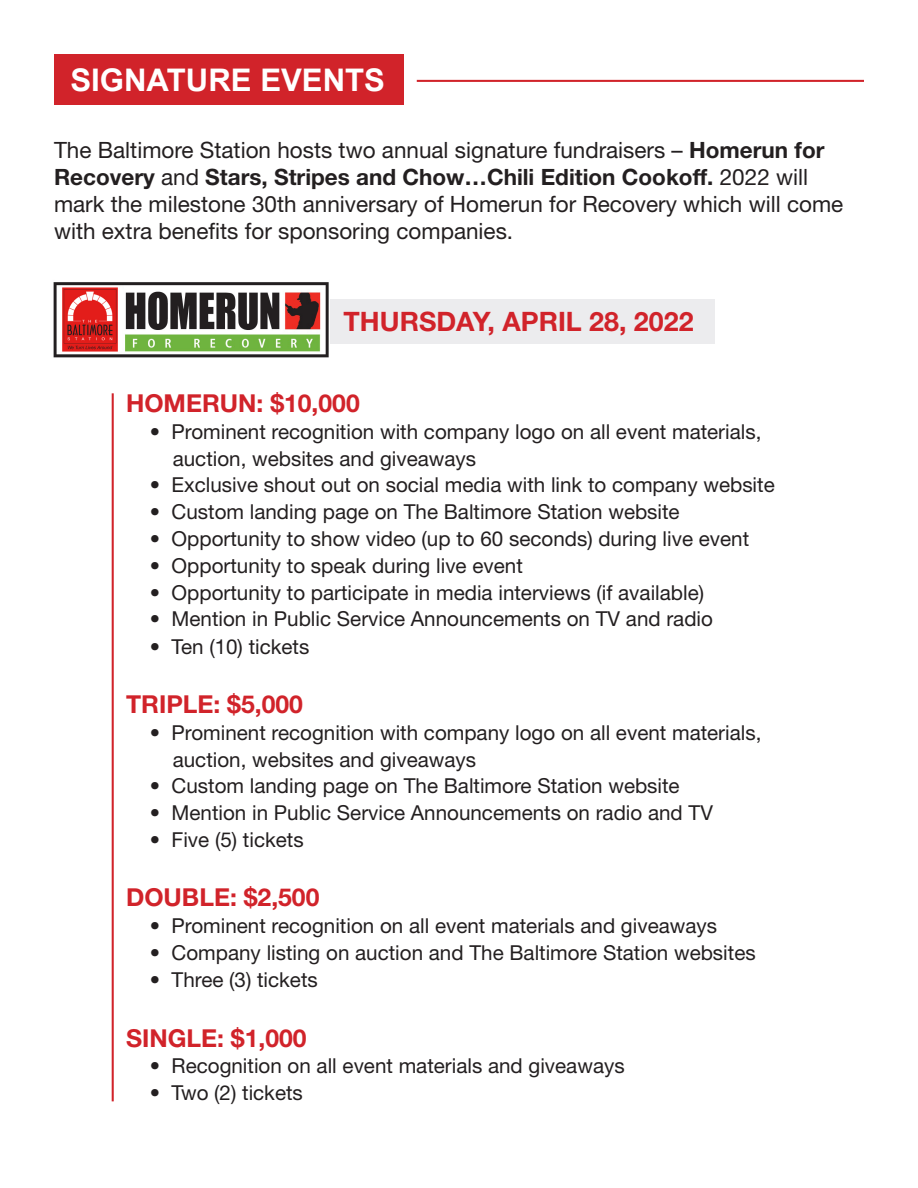
<style>
.page{position:relative;width:918px;height:1188px;background:#fff}
.page>*{position:absolute;margin:0;border:0;box-sizing:border-box;transform-origin:0 0}
.t1{font:700 31.2px "Arial";color:#fff}
.t2{font:700 26.85px "Helvetica Neue LT Std";color:#d1232a}
.t3{font:700 24.75px "Helvetica Neue LT Std";color:#d1232a}
.t4{font:22.5px/27px "Helvetica Neue LT Std";color:#231f20}
.t5{font:20.55px/26.8px "Helvetica Neue LT Std";color:#231f20}
.s1{font-weight:700}
</style>
<div class="page">
<div style="left:43px;top:300px;width:671px;height:44px;background:#ececee"></div>
<div style="left:54px;top:54px;width:349px;height:50px;background:#d1232a"></div>
<hr style="left:417px;top:80px;width:447px;height:2px;background:#d1232a">
<img style="left:43px;top:282px;width:286px;height:76px">
<hr style="left:112px;top:393px;width:2px;height:708px;background:#d1232a">
<p class="t1" style="left:70px;top:58px;width:316px">SIGNATURE EVENTS</p>
<p class="t4" style="left:54px;top:136px;width:791px">The Baltimore Station hosts two annual signature fundraisers – <span class="s1">Homerun for Recovery</span> and <span class="s1">Stars, Stripes and Chow…Chili Edition Cookoff.</span> 2022 will mark the milestone 30th anniversary of Homerun for Recovery which will come with extra benefits for sponsoring companies.</p>
<p class="t2" style="left:344px;top:305px;width:351px">THURSDAY, APRIL 28, 2022</p>
<p class="t3" style="left:126px;top:388px;width:235px">HOMERUN: $10,000</p>
<p class="t5" style="left:173px;top:418px;width:590px;text-indent:-23px">• Prominent recognition with company logo on all event materials, auction, websites and giveaways</p>
<p class="t5" style="left:150px;top:471px;width:626px">• Exclusive shout out on social media with link to company website</p>
<p class="t5" style="left:150px;top:498px;width:531px">• Custom landing page on The Baltimore Station website</p>
<p class="t5" style="left:150px;top:525px;width:601px">• Opportunity to show video (up to 60 seconds) during live event</p>
<p class="t5" style="left:150px;top:552px;width:375px">• Opportunity to speak during live event</p>
<p class="t5" style="left:150px;top:579px;width:556px">• Opportunity to participate in media interviews (if available)</p>
<p class="t5" style="left:150px;top:605px;width:565px">• Mention in Public Service Announcements on TV and radio</p>
<p class="t5" style="left:150px;top:633px;width:161px">• Ten (10) tickets</p>
<p class="t3" style="left:126px;top:689px;width:178px">TRIPLE: $5,000</p>
<p class="t5" style="left:173px;top:719px;width:590px;text-indent:-23px">• Prominent recognition with company logo on all event materials, auction, websites and giveaways</p>
<p class="t5" style="left:150px;top:772px;width:531px">• Custom landing page on The Baltimore Station website</p>
<p class="t5" style="left:150px;top:799px;width:565px">• Mention in Public Service Announcements on radio and TV</p>
<p class="t5" style="left:150px;top:826px;width:155px">• Five (5) tickets</p>
<p class="t3" style="left:126px;top:882px;width:195px">DOUBLE: $2,500</p>
<p class="t5" style="left:150px;top:912px;width:569px">• Prominent recognition on all event materials and giveaways</p>
<p class="t5" style="left:150px;top:939px;width:607px">• Company listing on auction and The Baltimore Station websites</p>
<p class="t5" style="left:150px;top:966px;width:169px">• Three (3) tickets</p>
<p class="t3" style="left:126px;top:1022px;width:182px">SINGLE: $1,000</p>
<p class="t5" style="left:150px;top:1052px;width:476px">• Recognition on all event materials and giveaways</p>
<p class="t5" style="left:150px;top:1079px;width:155px">• Two (2) tickets</p>
</div>
